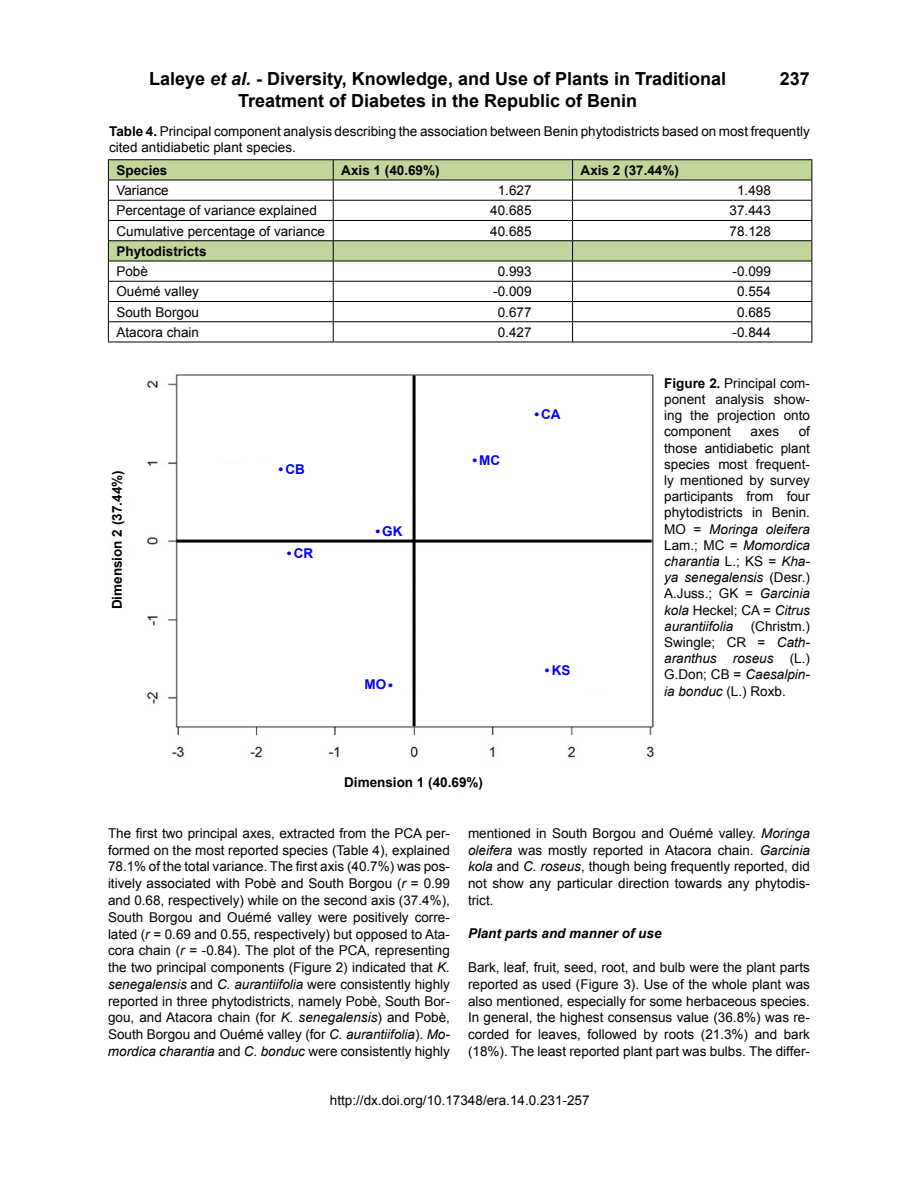
<style>
.page{position:relative;width:918px;height:1188px;background:#fff}
.page>*{position:absolute;margin:0;border:0;box-sizing:border-box;transform-origin:0 0}
.t1{font:700 18px/21.6px "Arial";color:#000;text-align:center}
.t2{font:700 18px "Arial";color:#000}
.t3{font:13.5px/16.8px "Arial";color:#000;text-align:justify}
.t4{font:700 13.5px "Arial";color:#000}
.t5{font:italic 700 13.5px "Arial";color:#000}
.t6{font:700 13.5px "Arial";color:#00f}
.s1{font-style:italic}
.s2{font-weight:700}
.s3{font-family:"Times New Roman";font-weight:700}
</style>
<div class="page">
<svg style="left:109px;top:160px;width:703px;height:101px"></svg>
<hr style="left:108px;top:159px;width:225px;height:1px;background:#000">
<hr style="left:333px;top:159px;width:240px;height:1px;background:#000">
<hr style="left:573px;top:159px;width:239px;height:1px;background:#000">
<hr style="left:108px;top:180px;width:225px;height:1px;background:#000">
<hr style="left:333px;top:180px;width:240px;height:1px;background:#000">
<hr style="left:573px;top:180px;width:239px;height:1px;background:#000">
<hr style="left:108px;top:200px;width:225px;height:1px;background:#000">
<hr style="left:333px;top:200px;width:240px;height:1px;background:#000">
<hr style="left:573px;top:200px;width:239px;height:1px;background:#000">
<hr style="left:108px;top:220px;width:225px;height:1px;background:#000">
<hr style="left:333px;top:220px;width:240px;height:1px;background:#000">
<hr style="left:573px;top:220px;width:239px;height:1px;background:#000">
<hr style="left:108px;top:240px;width:225px;height:1px;background:#000">
<hr style="left:333px;top:240px;width:240px;height:1px;background:#000">
<hr style="left:573px;top:240px;width:239px;height:1px;background:#000">
<hr style="left:108px;top:261px;width:225px;height:1px;background:#000">
<hr style="left:333px;top:261px;width:240px;height:1px;background:#000">
<hr style="left:573px;top:261px;width:239px;height:1px;background:#000">
<hr style="left:108px;top:281px;width:225px;height:1px;background:#000">
<hr style="left:333px;top:281px;width:240px;height:1px;background:#000">
<hr style="left:573px;top:281px;width:239px;height:1px;background:#000">
<hr style="left:108px;top:301px;width:225px;height:1px;background:#000">
<hr style="left:333px;top:301px;width:240px;height:1px;background:#000">
<hr style="left:573px;top:301px;width:239px;height:1px;background:#000">
<hr style="left:108px;top:321px;width:225px;height:1px;background:#000">
<hr style="left:333px;top:321px;width:240px;height:1px;background:#000">
<hr style="left:573px;top:321px;width:239px;height:1px;background:#000">
<hr style="left:108px;top:342px;width:225px;height:1px;background:#000">
<hr style="left:333px;top:342px;width:240px;height:1px;background:#000">
<hr style="left:573px;top:342px;width:239px;height:1px;background:#000">
<svg style="left:108px;top:160px;width:1px;height:182px"></svg>
<svg style="left:333px;top:160px;width:1px;height:182px"></svg>
<svg style="left:572px;top:160px;width:1px;height:182px"></svg>
<svg style="left:812px;top:160px;width:1px;height:182px"></svg>
<img style="left:146px;top:374px;width:508px;height:384px">
<div style="left:189px;top:464px;width:116px;height:23px;background:#fff"></div>
<div style="left:198px;top:548px;width:115px;height:23px;background:#fff"></div>
<div style="left:525px;top:665px;width:121px;height:23px;background:#fff"></div>
<div style="left:465px;top:437px;width:115px;height:23px;background:#fff"></div>
<div style="left:291px;top:680px;width:115px;height:23px;background:#fff"></div>
<div style="left:271px;top:679px;width:115px;height:22px;background:#fff"></div>
<div style="left:452px;top:455px;width:116px;height:23px;background:#fff"></div>
<div style="left:523px;top:392px;width:116px;height:23px;background:#fff"></div>
<div style="left:514px;top:409px;width:116px;height:22px;background:#fff"></div>
<div style="left:330px;top:505px;width:80px;height:28px;background:#fff"></div>
<div style="left:355px;top:526px;width:55px;height:14px;background:#fff"></div>
<div style="left:362px;top:690px;width:81px;height:28px;background:#fff"></div>
<hr style="left:176px;top:540px;width:476px;height:3px;background:#000">
<hr style="left:413px;top:376px;width:3px;height:350px;background:#000">
<h1 class="t1" style="left:149px;top:69px;width:578px">Laleye <span class="s1">et al.</span> - Diversity, Knowledge, and Use of Plants in Traditional<br>Treatment of Diabetes in the Republic of Benin</h1>
<h1 class="t2" style="left:780px;top:67px;width:32px">237</h1>
<p class="t3" style="left:109px;top:123px;width:702px;line-height:16.2px"><span class="s2">Table 4.</span> Principal component analysis describing the association between Benin phytodistricts based on most frequently cited antidiabetic plant species.</p>
<p class="t4" style="left:116px;top:161px;width:53px">Species</p>
<p class="t4" style="left:341px;top:161px;width:100px">Axis 1 (40.69%)</p>
<p class="t4" style="left:581px;top:161px;width:100px">Axis 2 (37.44%)</p>
<p class="t3" style="left:116px;top:182px;width:54px">Variance</p>
<p class="t3" style="left:498px;top:182px;width:35px">1.627</p>
<p class="t3" style="left:737px;top:182px;width:35px">1.498</p>
<p class="t3" style="left:116px;top:202px;width:202px">Percentage of variance explained</p>
<p class="t3" style="left:490px;top:202px;width:43px">40.685</p>
<p class="t3" style="left:730px;top:202px;width:43px">37.443</p>
<p class="t3" style="left:116px;top:223px;width:210px">Cumulative percentage of variance</p>
<p class="t3" style="left:490px;top:223px;width:43px">40.685</p>
<p class="t3" style="left:730px;top:223px;width:43px">78.128</p>
<p class="t4" style="left:116px;top:242px;width:92px">Phytodistricts</p>
<p class="t3" style="left:116px;top:263px;width:33px">Pobè</p>
<p class="t3" style="left:498px;top:263px;width:35px">0.993</p>
<p class="t3" style="left:733px;top:263px;width:40px">-0.099</p>
<p class="t3" style="left:116px;top:283px;width:84px">Ouémé valley</p>
<p class="t3" style="left:493px;top:283px;width:40px">-0.009</p>
<p class="t3" style="left:737px;top:283px;width:35px">0.554</p>
<p class="t3" style="left:116px;top:304px;width:84px">South Borgou</p>
<p class="t3" style="left:498px;top:304px;width:35px">0.677</p>
<p class="t3" style="left:737px;top:304px;width:35px">0.685</p>
<p class="t3" style="left:116px;top:324px;width:84px">Atacora chain</p>
<p class="t3" style="left:498px;top:324px;width:35px">0.427</p>
<p class="t3" style="left:733px;top:324px;width:40px">-0.844</p>
<p class="t4" style="left:108px;top:609px;width:140px;rotate:-90deg">Dimension 2 (37.44%)</p>
<p class="t6" style="left:279px;top:460px;width:28px">•CB</p>
<p class="t6" style="left:287px;top:545px;width:28px">•CR</p>
<p class="t6" style="left:375px;top:522px;width:29px">•GK</p>
<p class="t6" style="left:472px;top:451px;width:29px">•MC</p>
<p class="t6" style="left:534px;top:405px;width:28px">•CA</p>
<p class="t6" style="left:364px;top:675px;width:30px">MO•</p>
<p class="t4" style="left:344px;top:773px;width:140px">Dimension 1 (40.69%)</p>
<p class="t6" style="left:545px;top:662px;width:27px">•KS</p>
<p class="t3" style="left:664px;top:375px;width:147px;line-height:16.2px"><span class="s2">Figure 2</span><span class="s3">.</span> Principal com&shy;ponent analysis show&shy;ing the projection onto component</p>
<p class="t3" style="left:664px;top:424px;width:147px;line-height:16.2px;text-indent:135px">of those antidiabetic plant species most frequent&shy;ly mentioned by survey participants from four phytodistricts in Benin.<br>MO = <span class="s1">Moringa oleifera </span>Lam.; MC = <span class="s1">Momordica charantia</span> L.; KS = <span class="s1">Kha&shy;ya senegalensis</span> (Desr.)<br>A.Juss.; GK = <span class="s1">Garcinia kola</span> Heckel; CA = <span class="s1">Citrus aurantiifolia</span></p>
<p class="t3" style="left:751px;top:423px;width:30px">axes</p>
<p class="t3" style="left:664px;top:618px;width:147px;line-height:16.2px;text-indent:87px">(Christm.)<br>Swingle; CR = <span class="s1">Cath&shy;aranthus roseus</span> (L.)<br>G.Don; CB = <span class="s1">Caesalpin&shy;ia bonduc</span> (L.) Roxb.</p>
<p class="t3" style="left:108px;top:825px;width:344px">The first two principal axes, extracted from the PCA per&shy;formed on the most reported species (Table 4), explained 78.1% of the total variance. The first axis (40.7%) was pos&shy;itively associated with Pobè and South Borgou (<span class="s1">r</span> = 0.99 and 0.68, respectively) while on the second axis (37.4%), South Borgou and Ouémé valley were positively corre&shy;lated (<span class="s1">r</span> = 0.69 and 0.55, respectively) but opposed to Ata&shy;cora chain (<span class="s1">r</span> = -0.84). The plot of the PCA, representing the two principal components (Figure 2) indicated that <span class="s1">K. senegalensis</span> and <span class="s1">C. aurantiifolia</span> were consistently highly reported in three phytodistricts, namely Pobè, South Bor&shy;gou, and Atacora chain (for <span class="s1">K. senegalensis</span>) and Pobè, South Borgou and Ouémé valley (for <span class="s1">C. aurantiifolia</span>). <span class="s1">Mo&shy;mordica charantia</span> and <span class="s1">C. bonduc</span> were consistently highly</p>
<p class="t3" style="left:468px;top:825px;width:343px">mentioned in South Borgou and Ouémé valley. <span class="s1">Moringa oleifera</span> was mostly reported in Atacora chain. <span class="s1">Garcinia kola</span> and <span class="s1">C. roseus</span>, though being frequently reported, did not show any particular direction towards any phytodis&shy;trict.</p>
<p class="t5" style="left:468px;top:925px;width:195px">Plant parts and manner of use</p>
<p class="t3" style="left:468px;top:959px;width:344px">Bark, leaf, fruit, seed, root, and bulb were the plant parts reported as used (Figure 3). Use of the whole plant was also mentioned, especially for some herbaceous species.<br>In general, the highest consensus value (36.8%) was re&shy;corded for leaves, followed by roots (21.3%) and bark (18%). The least reported plant part was bulbs. The differ-</p>
<p class="t3" style="left:330px;top:1092px;width:261px">http://dx.doi.org/10.17348/era.14.0.231-257</p>
</div>
